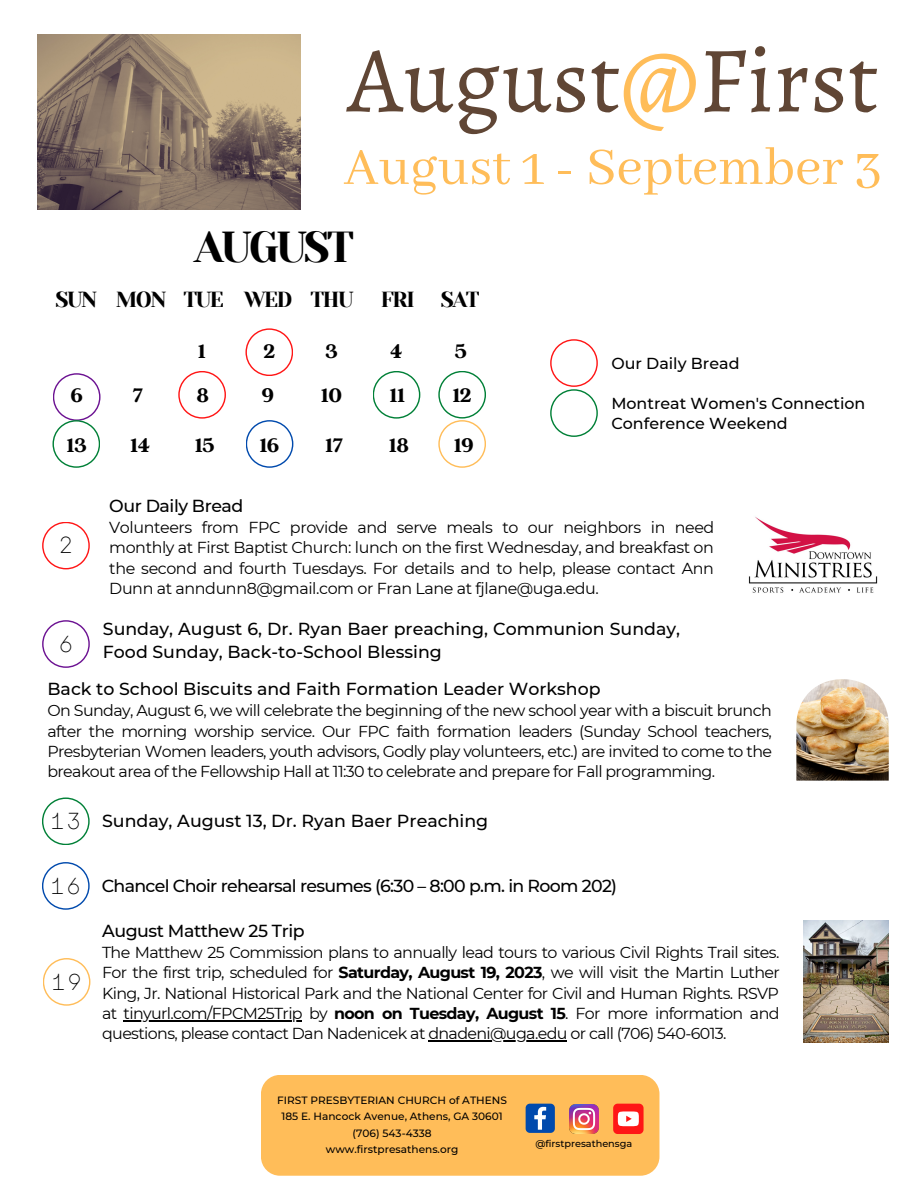
<style>
.page{position:relative;width:918px;height:1188px;background:#fff}
.page>*{position:absolute;margin:0;border:0;box-sizing:border-box;transform-origin:0 0}
.t1{font:94.2px "Alegreya";color:#604635}
.t2{font:57.75px "Abhaya Libre";color:#ffbd59}
.t3{font:43.2px "Yeseva One";letter-spacing:-.065em;color:#000}
.t4{font:23.1px "Major Mono Display";color:#000}
.t5{font:700 21.75px "Argent CF";letter-spacing:-.04em;color:#000}
.t6{font:21.75px "Yeseva One";letter-spacing:-.065em;color:#000}
.t7{font:500 17.4px "Montserrat";color:#000}
.t8{font:500 17.4px "Montserrat";letter-spacing:-.04em;color:#000}
.t9{font:500 17.4px "Montserrat";letter-spacing:-.025em;color:#000}
.t10{font:15.9px/20.2px "Montserrat";letter-spacing:-.04em;color:#000;text-align:justify}
.t11{font:500 15.9px/20.2px "Montserrat";color:#000}
.t12{font:500 10.5px "Montserrat";color:#000}
.t13{font:500 9.75px "Montserrat";color:#000}
.s1{color:#ffbd59}
.s2{font-weight:700}
</style>
<div class="page">
<svg style="left:42px;top:798px;width:48px;height:47px"></svg>
<svg style="left:42px;top:862px;width:48px;height:48px"></svg>
<svg style="left:245px;top:328px;width:48px;height:48px"></svg>
<svg style="left:178px;top:371px;width:48px;height:48px"></svg>
<div style="left:261px;top:1075px;width:398px;height:101px;background:#ffbd59;border-radius:19px"></div>
<svg style="left:613px;top:1104px;width:31px;height:30px"></svg>
<svg style="left:526px;top:1104px;width:29px;height:29px"></svg>
<img style="left:569px;top:1104px;width:30px;height:29px">
<img style="left:37px;top:34px;width:263px;height:176px">
<svg style="left:550px;top:339px;width:48px;height:98px"></svg>
<svg style="left:373px;top:371px;width:47px;height:48px"></svg>
<svg style="left:53px;top:373px;width:48px;height:95px"></svg>
<svg style="left:42px;top:620px;width:48px;height:48px"></svg>
<svg style="left:42px;top:522px;width:48px;height:47px"></svg>
<img style="left:748px;top:517px;width:130px;height:76px">
<img style="left:796px;top:679px;width:93px;height:102px">
<svg style="left:246px;top:420px;width:47px;height:48px"></svg>
<svg style="left:438px;top:371px;width:48px;height:97px"></svg>
<svg style="left:43px;top:958px;width:47px;height:48px"></svg>
<hr style="left:124px;top:1020px;width:178px;height:1px;background:#000">
<hr style="left:428px;top:1040px;width:139px;height:1px;background:#000">
<img style="left:803px;top:921px;width:86px;height:121px">
<p class="t1" style="left:348px;top:16px;width:533px">August<span class="s1">@</span>First</p>
<p class="t2" style="left:344px;top:135px;width:540px">August 1 - September 3</p>
<p class="t3" style="left:194px;top:223px;width:162px">AUGUST</p>
<p class="t6" style="left:56px;top:287px;width:43px">SUN</p>
<p class="t6" style="left:116px;top:287px;width:52px">MON</p>
<p class="t6" style="left:183px;top:287px;width:42px">TUE</p>
<p class="t6" style="left:244px;top:287px;width:50px">WED</p>
<p class="t6" style="left:310px;top:287px;width:45px">THU</p>
<p class="t6" style="left:381px;top:287px;width:36px">FRI</p>
<p class="t6" style="left:441px;top:287px;width:40px">SAT</p>
<p class="t5" style="left:70px;top:381px;width:14px">6</p>
<p class="t5" style="left:67px;top:431px;width:22px">13</p>
<p class="t5" style="left:198px;top:337px;width:10px">1</p>
<p class="t5" style="left:264px;top:337px;width:13px">2</p>
<p class="t5" style="left:325px;top:337px;width:14px">3</p>
<p class="t5" style="left:390px;top:337px;width:14px">4</p>
<p class="t5" style="left:455px;top:337px;width:14px">5</p>
<p class="t5" style="left:262px;top:381px;width:14px">9</p>
<p class="t5" style="left:196px;top:381px;width:14px">8</p>
<p class="t5" style="left:133px;top:381px;width:12px">7</p>
<p class="t5" style="left:321px;top:381px;width:23px">10</p>
<p class="t5" style="left:390px;top:381px;width:17px">11</p>
<p class="t5" style="left:453px;top:381px;width:21px">12</p>
<p class="t5" style="left:130px;top:430px;width:22px">14</p>
<p class="t5" style="left:195px;top:430px;width:21px">15</p>
<p class="t5" style="left:260px;top:430px;width:21px">16</p>
<p class="t5" style="left:325px;top:430px;width:20px">17</p>
<p class="t5" style="left:389px;top:430px;width:22px">18</p>
<p class="t5" style="left:454px;top:430px;width:21px">19</p>
<p class="t11" style="left:611px;top:353px;width:130px">Our Daily Bread</p>
<p class="t11" style="left:611px;top:393px;width:256px">Montreat Women's Connection<br>Conference Weekend</p>
<p class="t4" style="left:57px;top:533px;width:19px">2</p>
<p class="t4" style="left:57px;top:631px;width:19px">6</p>
<p class="t9" style="left:109px;top:495px;width:136px">Our Daily Bread</p>
<p class="t10" style="left:109px;top:517px;width:607px">Volunteers from FPC provide and serve meals to our neighbors in need monthly at First Baptist Church: lunch on the first Wednesday, and breakfast on the second and fourth Tuesdays. For details and to help, please contact Ann Dunn at anndunn8@gmail.com or Fran Lane at fjlane@uga.edu.</p>
<p class="t7" style="left:103px;top:619px;width:579px">Sunday, August 6, Dr. Ryan Baer preaching, Communion Sunday,</p>
<p class="t7" style="left:103px;top:641px;width:340px">Food Sunday, Back-to-School Blessing</p>
<p class="t7" style="left:47px;top:678px;width:555px">Back to School Biscuits and Faith Formation Leader Workshop</p>
<p class="t10" style="left:47px;top:701px;width:726px">On Sunday, August 6, we will celebrate the beginning of the new school year with a biscuit brunch after the morning worship service. Our FPC faith formation leaders (Sunday School teachers, Presbyterian Women leaders, youth advisors, Godly play volunteers, etc.) are invited to come to the breakout area of the Fellowship Hall at 11:30 to celebrate and prepare for Fall programming.</p>
<p class="t7" style="left:102px;top:810px;width:388px">Sunday, August 13, Dr. Ryan Baer Preaching</p>
<p class="t4" style="left:49px;top:808px;width:35px">13</p>
<p class="t4" style="left:49px;top:873px;width:35px">16</p>
<p class="t8" style="left:102px;top:875px;width:517px">Chancel Choir rehearsal resumes (6:30 – 8:00 p.m. in Room 202)</p>
<p class="t4" style="left:50px;top:969px;width:35px">19</p>
<p class="t9" style="left:102px;top:920px;width:204px">August Matthew 25 Trip</p>
<p class="t10" style="left:102px;top:942px;width:679px">The Matthew 25 Commission plans to annually lead tours to various Civil Rights Trail sites.<br>For the first trip, scheduled for <span class="s2">Saturday, August 19, 2023</span>, we will visit the Martin Luther King, Jr. National Historical Park and the National Center for Civil and Human Rights. RSVP at tinyurl.com/FPCM25Trip by <span class="s2">noon on Tuesday, August 15</span>. For more information and questions, please contact Dan Nadenicek at dnadeni@uga.edu or call (706) 540-6013.</p>
<p class="t12" style="left:277px;top:1093px;width:231px">FIRST PRESBYTERIAN CHURCH of ATHENS</p>
<p class="t12" style="left:282px;top:1110px;width:223px">185 E. Hancock Avenue, Athens, GA 30601</p>
<p class="t12" style="left:353px;top:1126px;width:81px">(706) 543-4338</p>
<p class="t12" style="left:326px;top:1143px;width:134px">www.firstpresathens.org</p>
<p class="t13" style="left:535px;top:1137px;width:98px">@firstpresathensga</p>
</div>
